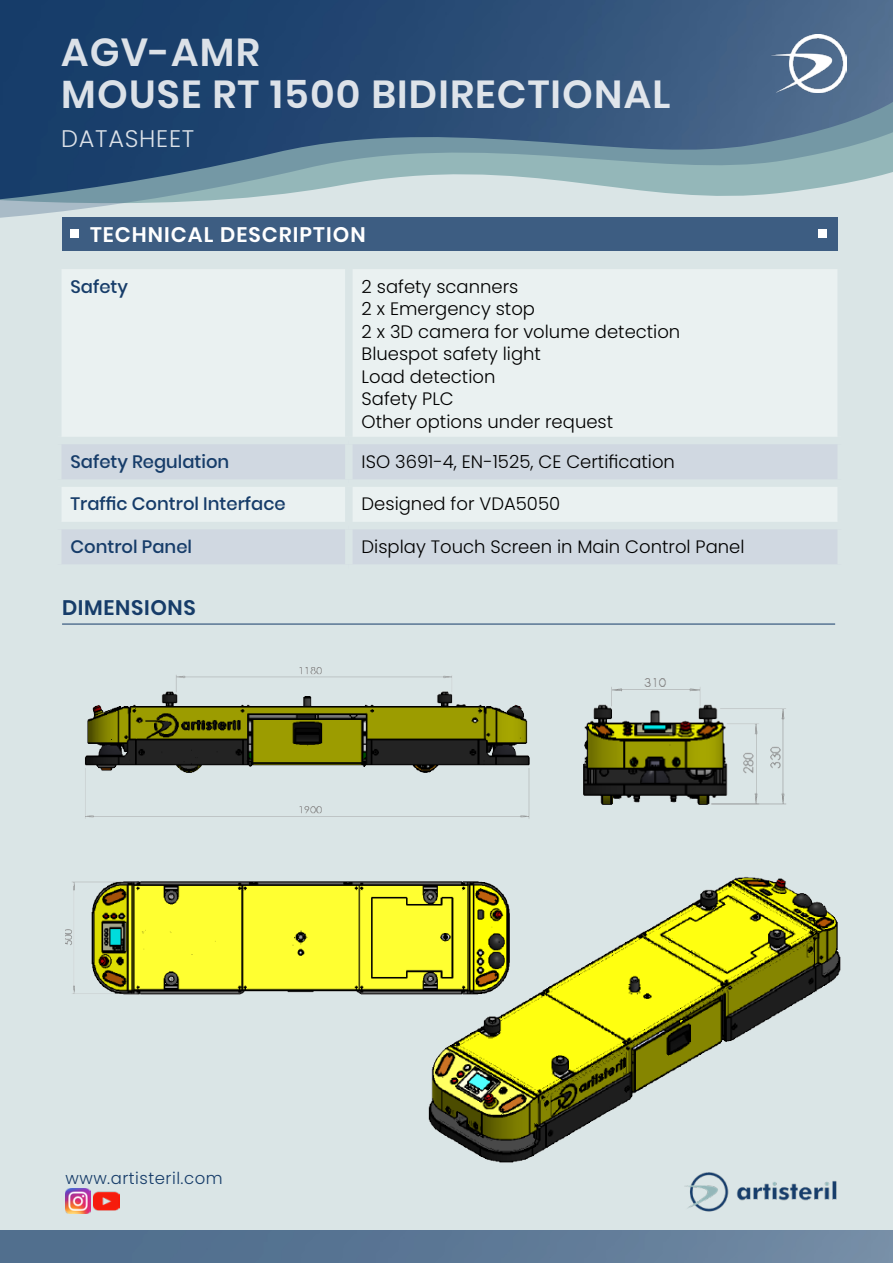
<style>
.page{position:relative;width:893px;height:1263px;background:#fff}
.page>*{position:absolute;margin:0;border:0;box-sizing:border-box;transform-origin:0 0}
.t1{font:600 39px/42px "Poppins";letter-spacing:.03em;color:#fff}
.t2{font:300 24px "Poppins";letter-spacing:.03em;color:#fff}
.t3{font:600 21px "Poppins";letter-spacing:.05em;color:#fff}
.t4{font:600 21px "Poppins";letter-spacing:.03em;color:#163c69}
.t5{font:300 18px/22.5px "Poppins";color:#000}
.t6{font:500 18px "Poppins";color:#163c69}
.t7{font:300 16.5px "Poppins";letter-spacing:.03em;color:#163c69}
</style>
<div class="page">
<div style="left:0;top:220px;width:893px;height:1010px;background:#dae5e6"></div>
<svg style="left:0;top:199px;width:893px;height:20px;background:#d2dfe1"></svg>
<img style="left:0;top:0;width:893px;height:199px">
<img style="left:771px;top:35px;width:76px;height:57px">
<div style="left:62px;top:269px;width:775px;height:168px;background:#eaf1f1"></div>
<svg style="left:62px;top:444px;width:775px;height:120px;background:#d8e0e6"></svg>
<div style="left:54px;top:262px;width:295px;height:7px;background:#dae5e6"></div>
<div style="left:54px;top:269px;width:8px;height:168px;background:#dae5e6"></div>
<div style="left:349px;top:262px;width:496px;height:7px;background:#dae5e6"></div>
<div style="left:345px;top:269px;width:8px;height:168px;background:#dae5e6"></div>
<div style="left:837px;top:269px;width:8px;height:168px;background:#dae5e6"></div>
<div style="left:54px;top:437px;width:295px;height:7px;background:#dae5e6"></div>
<div style="left:54px;top:444px;width:8px;height:35px;background:#dae5e6"></div>
<div style="left:349px;top:437px;width:496px;height:7px;background:#dae5e6"></div>
<div style="left:345px;top:444px;width:8px;height:35px;background:#dae5e6"></div>
<div style="left:837px;top:444px;width:8px;height:35px;background:#dae5e6"></div>
<div style="left:54px;top:479px;width:295px;height:8px;background:#dae5e6"></div>
<div style="left:54px;top:487px;width:8px;height:35px;background:#dae5e6"></div>
<div style="left:349px;top:479px;width:496px;height:8px;background:#dae5e6"></div>
<div style="left:345px;top:487px;width:8px;height:35px;background:#dae5e6"></div>
<div style="left:837px;top:487px;width:8px;height:35px;background:#dae5e6"></div>
<div style="left:54px;top:522px;width:295px;height:7px;background:#dae5e6"></div>
<div style="left:54px;top:529px;width:8px;height:35px;background:#dae5e6"></div>
<div style="left:349px;top:522px;width:496px;height:7px;background:#dae5e6"></div>
<div style="left:345px;top:529px;width:8px;height:35px;background:#dae5e6"></div>
<div style="left:837px;top:529px;width:8px;height:35px;background:#dae5e6"></div>
<div style="left:54px;top:564px;width:295px;height:8px;background:#dae5e6"></div>
<div style="left:349px;top:564px;width:496px;height:8px;background:#dae5e6"></div>
<div style="left:62px;top:217px;width:775px;height:34px;background:#3d5d82"></div>
<hr style="left:62px;top:624px;width:773px;height:1px;background:#163c69">
<img style="left:685px;top:1169px;width:154px;height:44px">
<img style="left:0;top:1230px;width:893px;height:33px">
<div style="left:71px;top:230px;width:8px;height:8px;background:#fff"></div>
<div style="left:819px;top:230px;width:8px;height:8px;background:#fff"></div>
<img style="left:65px;top:1188px;width:26px;height:26px">
<img style="left:94px;top:1188px;width:25px;height:26px">
<img style="left:65px;top:644px;width:477px;height:195px">
<img style="left:65px;top:872px;width:359px;height:133px">
<img style="left:572px;top:668px;width:226px;height:147px">
<img style="left:424px;top:872px;width:423px;height:297px">
<h1 class="t1" style="left:61px;top:32px;width:611px">AGV-AMR<br>MOUSE RT 1500 BIDIRECTIONAL</h1>
<h2 class="t2" style="left:61px;top:125px;width:135px">DATASHEET</h2>
<p class="t3" style="left:90px;top:222px;width:277px">TECHNICAL DESCRIPTION</p>
<p class="t6" style="left:71px;top:276px;width:59px">Safety</p>
<p class="t5" style="left:362px;top:275px;width:320px">2 safety scanners<br>2 x Emergency stop<br>2 x 3D camera for volume detection<br>Bluespot safety light<br>Load detection<br>Safety PLC<br>Other options under request</p>
<p class="t6" style="left:71px;top:451px;width:160px">Safety Regulation</p>
<p class="t5" style="left:362px;top:450px;width:315px">ISO 3691-4, EN-1525, CE Certification</p>
<p class="t6" style="left:71px;top:494px;width:217px">Traffic Control Interface</p>
<p class="t5" style="left:362px;top:493px;width:200px">Designed for VDA5050</p>
<p class="t6" style="left:71px;top:536px;width:123px">Control Panel</p>
<p class="t5" style="left:362px;top:535px;width:384px">Display Touch Screen in Main Control Panel</p>
<p class="t4" style="left:62px;top:596px;width:135px">DIMENSIONS</p>
<p class="t7" style="left:65px;top:1168px;width:159px">www.artisteril.com</p>
</div>
